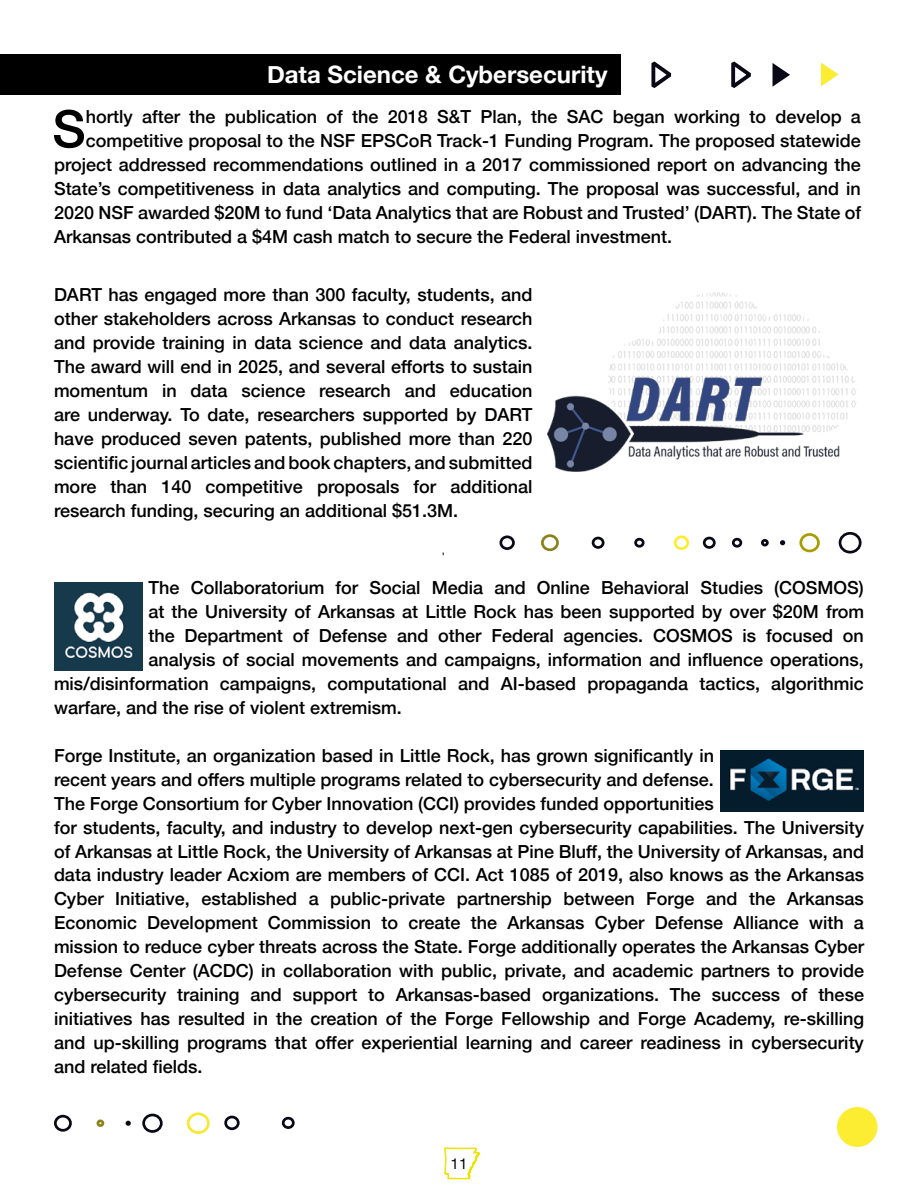
<style>
.page{position:relative;width:918px;height:1188px;background:#fff}
.page>*{position:absolute;margin:0;border:0;box-sizing:border-box;transform-origin:0 0}
.t1{font:500 51.6px "Helvetica Neue";color:#000}
.t2{font:700 24px "Helvetica Neue";color:#fff}
.t3{font:500 18px/24px "Helvetica Neue";color:#000;text-align:justify}
.t4{font:15px "Helvetica Neue";color:#000}
</style>
<div class="page">
<img style="left:547px;top:292px;width:309px;height:180px">
<svg style="left:444px;top:1147px;width:36px;height:33px"></svg>
<svg style="left:651px;top:61px;width:21px;height:27px"></svg>
<svg style="left:821px;top:63px;width:17px;height:23px"></svg>
<svg style="left:731px;top:61px;width:20px;height:27px"></svg>
<svg style="left:773px;top:63px;width:17px;height:24px"></svg>
<div style="left:0;top:54px;width:621px;height:40px;background:#000"></div>
<img style="left:54px;top:582px;width:88px;height:88px">
<img style="left:720px;top:750px;width:144px;height:62px">
<div style="left:839px;top:532px;width:23px;height:22px;border:3px solid #080817;border-radius:50%"></div>
<div style="left:799px;top:533px;width:21px;height:19px;border:3px solid #a89c00;border-radius:50%"></div>
<div style="left:541px;top:534px;width:18px;height:17px;border:3px solid #8a821c;border-radius:50%"></div>
<div style="left:499px;top:535px;width:16px;height:15px;border:3px solid #080817;border-radius:50%"></div>
<div style="left:592px;top:537px;width:13px;height:12px;border:3px solid #080817;border-radius:50%"></div>
<div style="left:634px;top:538px;width:11px;height:10px;border:3px solid #080817;border-radius:50%"></div>
<div style="left:97px;top:1120px;width:7px;height:7px;border:3px solid #8a821c;border-radius:50%"></div>
<svg style="left:126px;top:1121px;width:5px;height:5px"></svg>
<svg style="left:780px;top:540px;width:5px;height:5px"></svg>
<div style="left:761px;top:539px;width:8px;height:7px;border:3px solid #080817;border-radius:50%"></div>
<div style="left:732px;top:538px;width:10px;height:10px;border:3px solid #080817;border-radius:50%"></div>
<div style="left:703px;top:537px;width:13px;height:12px;border:3px solid #080817;border-radius:50%"></div>
<div style="left:674px;top:535px;width:15px;height:15px;border:3px solid #fced33;border-radius:50%"></div>
<div style="left:54px;top:1115px;width:18px;height:17px;border:3px solid #080817;border-radius:50%"></div>
<div style="left:142px;top:1114px;width:21px;height:19px;border:3px solid #080817;border-radius:50%"></div>
<div style="left:187px;top:1112px;width:23px;height:22px;border:3px solid #f7e833;border-radius:50%"></div>
<div style="left:837px;top:1107px;width:40px;height:40px;background:#fced33;border-radius:50%"></div>
<div style="left:282px;top:1117px;width:13px;height:12px;border:3px solid #080817;border-radius:50%"></div>
<div style="left:224px;top:1116px;width:16px;height:14px;border:3px solid #080817;border-radius:50%"></div>
<h2 class="t2" style="left:267px;top:56px;width:342px">Data Science &amp; Cybersecurity</h2>
<h1 class="t1" style="left:52px;top:87px;width:35px">S</h1>
<p class="t3" style="left:86px;top:103px;width:777px">hortly after the publication of the 2018 S&amp;T Plan, the SAC began working to develop a</p>
<p class="t3" style="left:86px;top:127px;width:777px">competitive proposal to the NSF EPSCoR Track-1 Funding Program. The proposed statewide</p>
<p class="t3" style="left:54px;top:151px;width:808px">project addressed recommendations outlined in a 2017 commissioned report on advancing the</p>
<p class="t3" style="left:54px;top:175px;width:808px">State’s competitiveness in data analytics and computing. The proposal was successful, and in</p>
<p class="t3" style="left:54px;top:199px;width:809px">2020 NSF awarded $20M to fund ‘Data Analytics that are Robust and Trusted’ (DART). The State of</p>
<p class="t3" style="left:54px;top:223px;width:620px">Arkansas contributed a $4M cash match to secure the Federal investment.</p>
<p class="t3" style="left:54px;top:281px;width:480px">DART has engaged more than 300 faculty, students, and other stakeholders across Arkansas to conduct research and provide training in data science and data analytics.<br>The award will end in 2025, and several efforts to sustain momentum in data science research and education are underway. To date, researchers supported by DART have produced seven patents, published more than 220 scientific journal articles and book chapters, and submitted more than 140 competitive proposals for additional research funding, securing an additional $51.3M.</p>
<p class="t3" style="left:148px;top:574px;width:717px">The Collaboratorium for Social Media and Online Behavioral Studies (COSMOS)</p>
<p class="t3" style="left:148px;top:598px;width:717px">at the University of Arkansas at Little Rock has been supported by over $20M from</p>
<p class="t3" style="left:148px;top:622px;width:717px">the Department of Defense and other Federal agencies. COSMOS is focused on</p>
<p class="t3" style="left:148px;top:646px;width:717px">analysis of social movements and campaigns, information and influence operations,</p>
<p class="t3" style="left:54px;top:670px;width:811px">mis/disinformation campaigns, computational and AI-based propaganda tactics, algorithmic</p>
<p class="t3" style="left:54px;top:694px;width:349px">warfare, and the rise of violent extremism.</p>
<p class="t3" style="left:54px;top:742px;width:812px;text-align:left">Forge Institute, an organization based in Little Rock, has grown significantly in<br>recent years and offers multiple programs related to cybersecurity and defense.<br>The Forge Consortium for Cyber Innovation (CCI) provides funded opportunities<br>for students, faculty, and industry to develop next-gen cybersecurity capabilities. The University of Arkansas at Little Rock, the University of Arkansas at Pine Bluff, the University of Arkansas, and data industry leader Acxiom are members of CCI. Act 1085 of 2019, also knows as the Arkansas Cyber Initiative, established a public-private partnership between Forge and the Arkansas Economic Development Commission to create the Arkansas Cyber Defense Alliance with a mission to reduce cyber threats across the State. Forge additionally operates the Arkansas Cyber Defense Center (ACDC) in collaboration with public, private, and academic partners to provide cybersecurity training and support to Arkansas-based organizations. The success of these initiatives has resulted in the creation of the Forge Fellowship and Forge Academy, re-skilling and up-skilling programs that offer experiential learning and career readiness in cybersecurity and related fields.</p>
<p class="t4" style="left:451px;top:1153px;width:18px">11</p>
</div>
